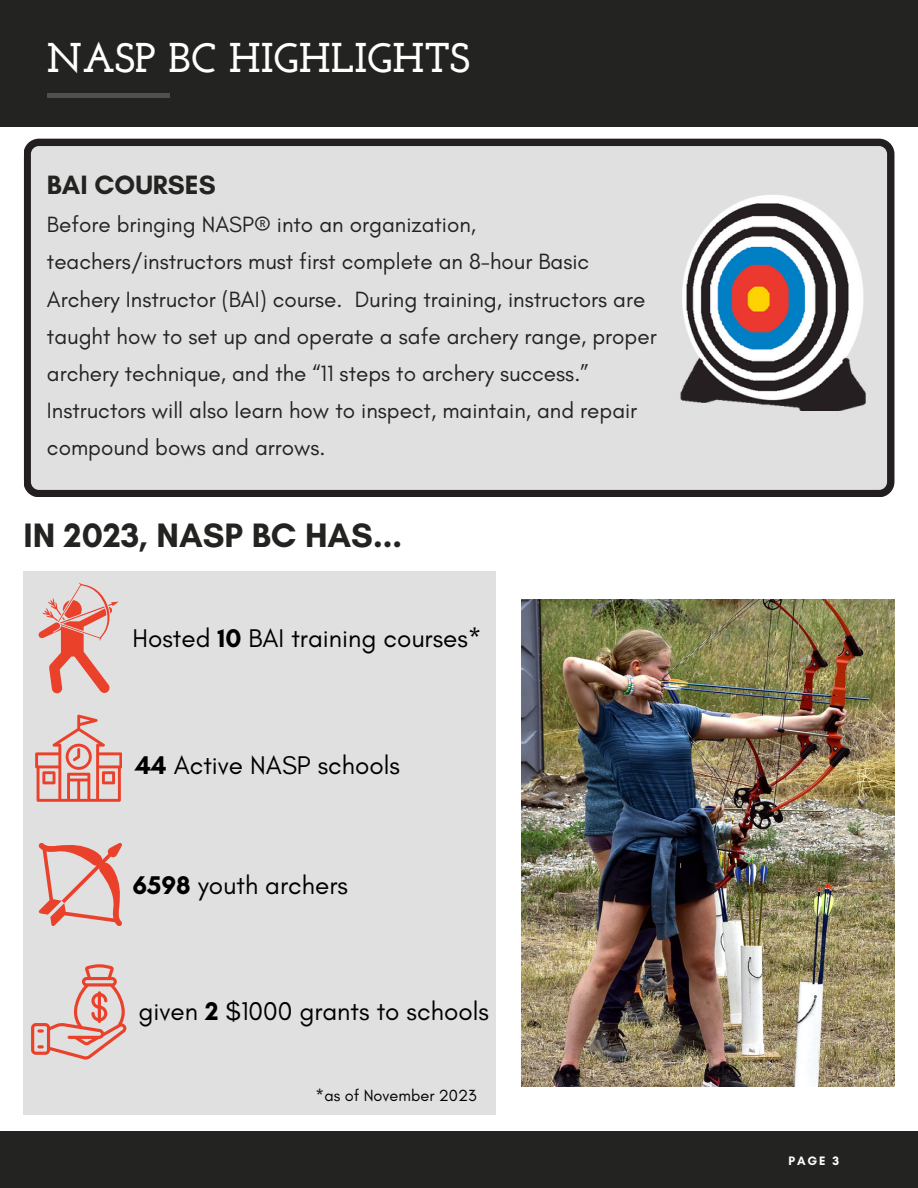
<style>
.page{position:relative;width:918px;height:1188px;background:#fff}
.page>*{position:absolute;margin:0;border:0;box-sizing:border-box;transform-origin:0 0}
.t1{font:700 41.4px "Josefin Slab";color:#fff}
.t2{font:700 34.5px "Glacial Indifference";color:#232321}
.t3{font:700 27px "Glacial Indifference";color:#232321}
.t4{font:26.1px "Glacial Indifference";color:#000}
.t5{font:22.5px/37.2px "Glacial Indifference";color:#232321}
.t6{font:16.35px "Glacial Indifference";color:#000}
.t7{font:700 12.45px "Glacial Indifference";color:#fff}
.s1{font-weight:700}
</style>
<div class="page">
<div style="left:0;top:0;width:918px;height:126px;background:#232321"></div>
<div style="left:47px;top:93px;width:122px;height:5px;background:#4f4f4d"></div>
<div style="left:0;top:1132px;width:918px;height:56px;background:#232321"></div>
<div style="left:24px;top:139px;width:870px;height:358px;background:#e0e0e1"></div>
<img style="left:674px;top:192px;width:196px;height:219px">
<div style="left:24px;top:571px;width:472px;height:543px;background:#e0e0e1"></div>
<svg style="left:39px;top:583px;width:80px;height:110px"></svg>
<svg style="left:35px;top:715px;width:87px;height:86px"></svg>
<svg style="left:39px;top:843px;width:83px;height:83px"></svg>
<svg style="left:31px;top:964px;width:95px;height:96px"></svg>
<img style="left:521px;top:600px;width:374px;height:487px">
<p class="t1" style="left:47px;top:41px;width:425px">NASP BC HIGHLIGHTS</p>
<p class="t3" style="left:47px;top:168px;width:170px">BAI COURSES</p>
<p class="t5" style="left:47px;top:206px;width:611px">Before bringing NASP® into an organization, teachers/instructors must first complete an 8-hour Basic Archery Instructor (BAI) course. During training, instructors are taught how to set up and operate a safe archery range, proper archery technique, and the “11 steps to archery success.” Instructors will also learn how to inspect, maintain, and repair compound bows and arrows.</p>
<p class="t2" style="left:24px;top:515px;width:380px">IN 2023, NASP BC HAS...</p>
<p class="t4" style="left:132px;top:622px;width:351px">Hosted <span class="s1">10</span> BAI training courses*</p>
<p class="t4" style="left:135px;top:749px;width:266px"><span class="s1">44</span> Active NASP schools</p>
<p class="t4" style="left:132px;top:869px;width:217px"><span class="s1">6598</span> youth archers</p>
<p class="t4" style="left:138px;top:995px;width:352px">given <span class="s1">2</span> $1000 grants to schools</p>
<p class="t6" style="left:316px;top:1086px;width:163px">*as of November 2023</p>
<p class="t7" style="left:789px;top:1153px;width:52px">PAGE 3</p>
</div>
